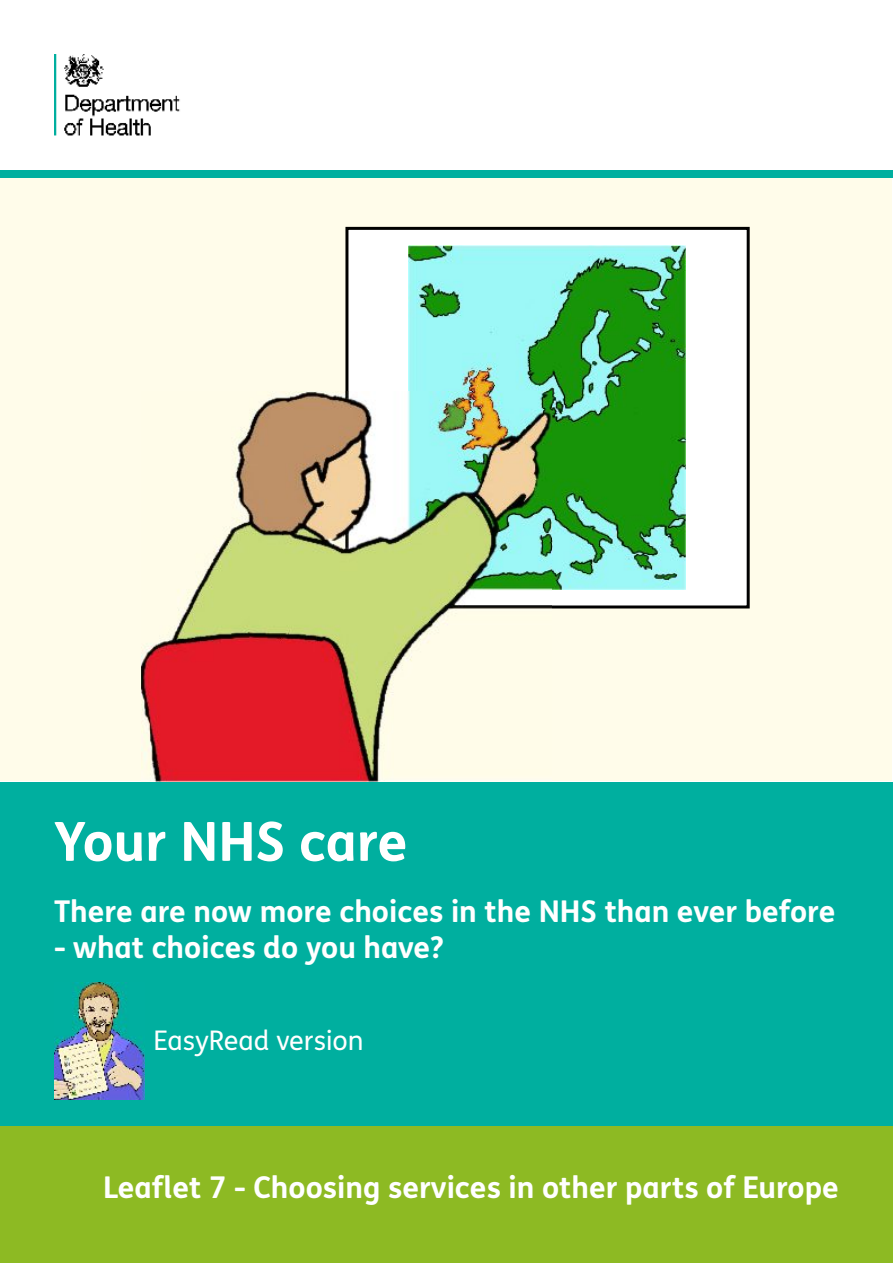
<style>
.page{position:relative;width:893px;height:1263px;background:#fff}
.page>*{position:absolute;margin:0;border:0;box-sizing:border-box;transform-origin:0 0}
.t1{font:700 54px "FS Me";color:#fff}
.t2{font:700 30px "FS Me";color:#fff}
.t3{font:27px "FS Me";color:#fff}
</style>
<div class="page">
<img style="left:54px;top:54px;width:126px;height:82px">
<div style="left:1px;top:170px;width:891px;height:610px;background:#fffcea"></div>
<div style="left:0;top:782px;width:893px;height:344px;background:#00af9f"></div>
<div style="left:0;top:1126px;width:893px;height:137px;background:#8dba23"></div>
<div style="left:345px;top:227px;width:405px;height:381px;background:#fff;border:3px solid #000"></div>
<img style="left:408px;top:245px;width:277px;height:344px">
<img style="left:142px;top:391px;width:409px;height:391px">
<img style="left:54px;top:982px;width:90px;height:117px">
<div style="left:0;top:170px;width:893px;height:7px;background:#00af9f"></div>
<h1 class="t1" style="left:54px;top:820px;width:355px">Your NHS care</h1>
<h1 class="t2" style="left:54px;top:900px;width:783px">There are now more choices in the NHS than ever before</h1>
<h1 class="t2" style="left:54px;top:935px;width:391px">- what choices do you have?</h1>
<p class="t3" style="left:153px;top:1030px;width:212px">EasyRead version</p>
<p class="t2" style="left:103px;top:1175px;width:737px">Leaflet 7 - Choosing services in other parts of Europe</p>
</div>
